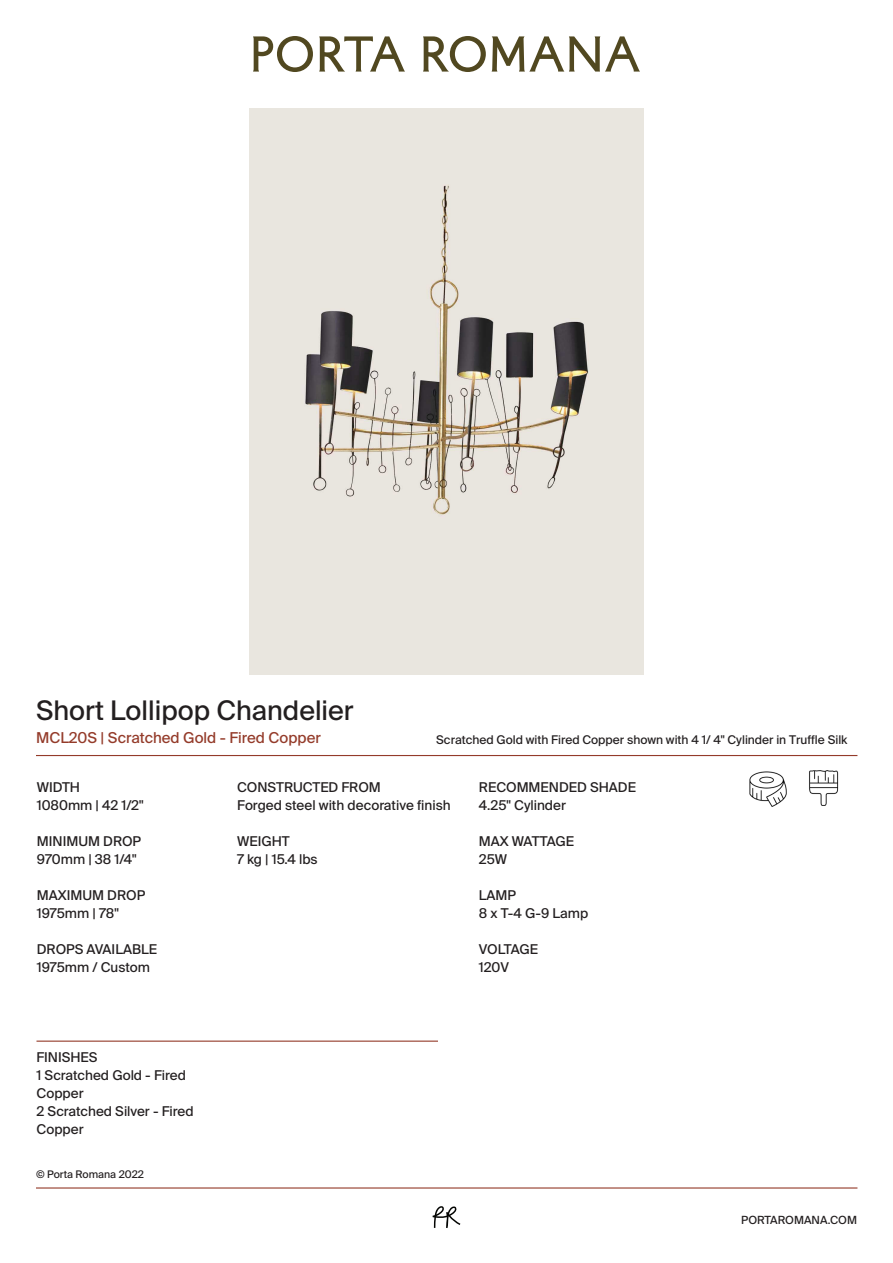
<style>
.page{position:relative;width:893px;height:1263px;background:#fff}
.page>*{position:absolute;margin:0;border:0;box-sizing:border-box;transform-origin:0 0}
.t1{font:27px "Suisse Intl";color:#231f20}
.t2{font:15px "Suisse Intl";color:#943b2a}
.t3{font:13.5px/18px "Suisse Intl";color:#231f20}
.t4{font:12px "Suisse Intl";color:#231f20}
.t5{font:11.25px "Suisse Intl";color:#231f20}
.t6{font:10.5px "Suisse Intl";color:#231f20}
</style>
<div class="page">
<hr style="left:36px;top:755px;width:821px;height:1px;background:#943b2a">
<img style="left:250px;top:108px;width:393px;height:566px">
<svg style="left:253px;top:36px;width:60px;height:36px"></svg>
<svg style="left:319px;top:36px;width:86px;height:36px"></svg>
<svg style="left:423px;top:36px;width:63px;height:36px"></svg>
<svg style="left:492px;top:36px;width:148px;height:36px"></svg>
<hr style="left:36px;top:1040px;width:402px;height:2px;background:#943b2a">
<svg style="left:433px;top:1206px;width:27px;height:22px"></svg>
<hr style="left:36px;top:1187px;width:821px;height:1px;background:#943b2a">
<img style="left:749px;top:772px;width:38px;height:35px">
<img style="left:809px;top:771px;width:30px;height:35px">
<h1 class="t1" style="left:36px;top:695px;width:319px">Short Lollipop Chandelier</h1>
<p class="t2" style="left:36px;top:729px;width:286px">MCL20S | Scratched Gold - Fired Copper</p>
<p class="t4" style="left:436px;top:733px;width:413px">Scratched Gold with Fired Copper shown with 4 1/ 4" Cylinder in Truffle Silk</p>
<p class="t3" style="left:37px;top:778px;width:108px">WIDTH<br>1080mm | 42 1/2"</p>
<p class="t3" style="left:37px;top:832px;width:106px">MINIMUM DROP<br>970mm | 38 1/4"</p>
<p class="t3" style="left:37px;top:886px;width:110px">MAXIMUM DROP<br>1975mm | 78"</p>
<p class="t3" style="left:37px;top:940px;width:122px">DROPS AVAILABLE<br>1975mm / Custom</p>
<p class="t3" style="left:36px;top:1048px;width:159px">FINISHES<br>1 Scratched Gold - Fired<br>Copper<br>2 Scratched Silver - Fired<br>Copper</p>
<p class="t6" style="left:36px;top:1168px;width:109px">© Porta Romana 2022</p>
<p class="t3" style="left:237px;top:778px;width:215px">CONSTRUCTED FROM<br>Forged steel with decorative finish</p>
<p class="t3" style="left:237px;top:832px;width:82px">WEIGHT<br>7 kg | 15.4 lbs</p>
<p class="t3" style="left:479px;top:778px;width:159px">RECOMMENDED SHADE<br>4.25" Cylinder</p>
<p class="t3" style="left:479px;top:832px;width:97px">MAX WATTAGE<br>25W</p>
<p class="t3" style="left:479px;top:886px;width:111px">LAMP<br>8 x T-4 G-9 Lamp</p>
<p class="t3" style="left:479px;top:940px;width:61px">VOLTAGE<br>120V</p>
<p class="t5" style="left:741px;top:1213px;width:117px">PORTAROMANA.COM</p>
</div>
